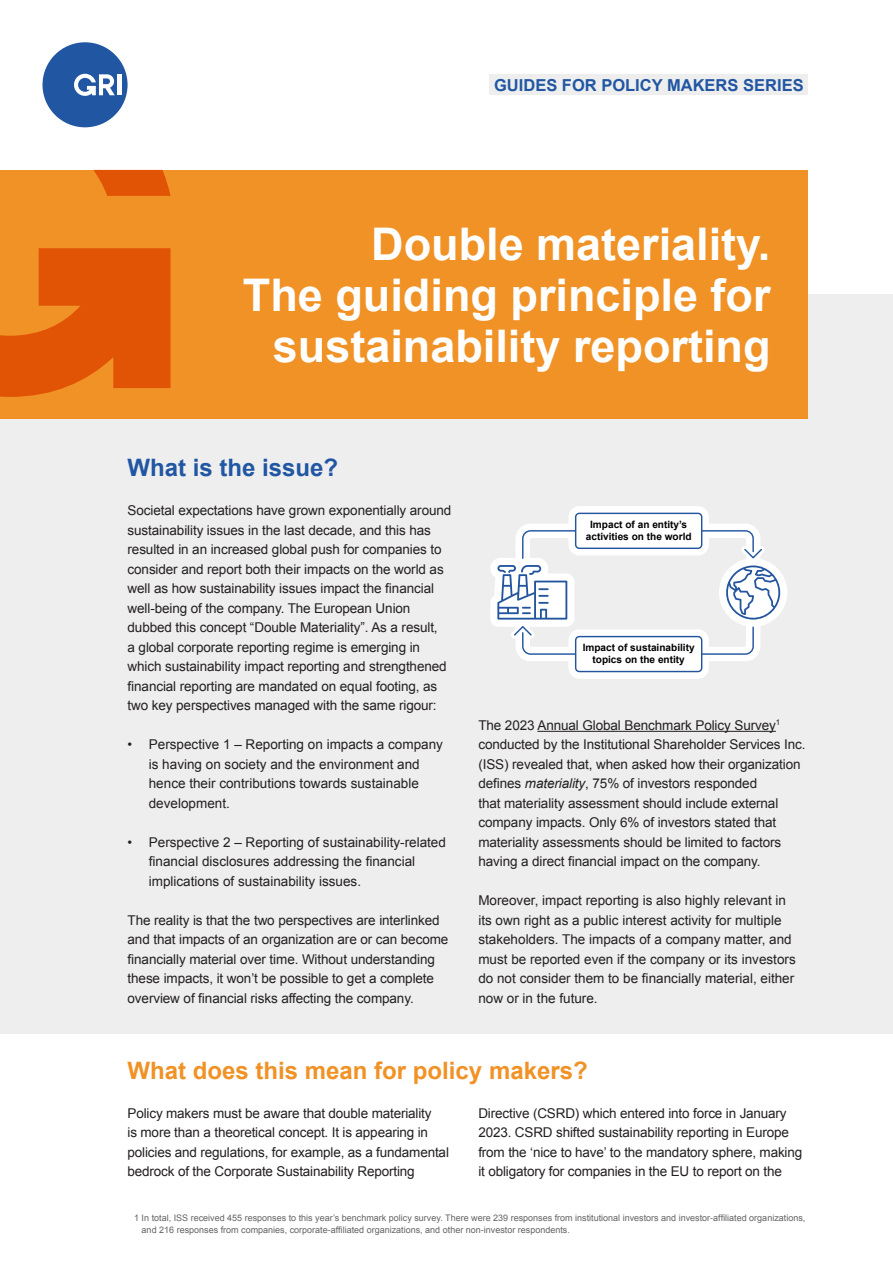
<style>
.page{position:relative;width:893px;height:1263px;background:#fff}
.page>*{position:absolute;margin:0;border:0;box-sizing:border-box;transform-origin:0 0}
.t1{font:700 45px/51px "Arial";color:#fff;text-align:right}
.t2{font:700 24px "Arial";color:#f09226}
.t3{font:700 24px "Arial";color:#2156a2}
.t4{font:700 16.5px "Arial";color:#2156a2}
.body{font:13.5px/19.5px "Arial";letter-spacing:-.01em;color:#231f20}
.t5{font:700 10.05px/12.1px "Arial";color:#000;text-align:center}
.body-2{font:9px/12px "Arial";color:#636366}
.s1{font-style:italic}
</style>
<div class="page">
<div style="left:0;top:294px;width:893px;height:739px;background:#eeeeef"></div>
<div style="left:43px;top:43px;width:85px;height:84px;background:#2156a2;border-radius:50%"></div>
<hr style="left:118px;top:74px;width:4px;height:21px;background:#fff">
<svg style="left:74px;top:74px;width:41px;height:22px"></svg>
<div style="left:0;top:170px;width:808px;height:248px;background:#f09226"></div>
<div style="left:490px;top:75px;width:318px;height:20px;background:#eeeeef"></div>
<svg style="left:0;top:248px;width:171px;height:149px"></svg>
<svg style="left:93px;top:170px;width:78px;height:26px;background:#e35c0a"></svg>
<hr style="left:537px;top:731px;width:239px;height:1px;background:#231f20">
<div style="left:516px;top:524px;width:244px;height:137px;border:14px solid #fff;border-radius:8px"></div>
<svg style="left:719px;top:539px;width:68px;height:88px"></svg>
<svg style="left:490px;top:506px;width:219px;height:173px"></svg>
<div style="left:576px;top:637px;width:126px;height:34px;background:#fff;border-radius:4px"></div>
<div style="left:575px;top:636px;width:127px;height:36px;border:1px solid #23559f;border-radius:4px"></div>
<div style="left:576px;top:513px;width:126px;height:35px;background:#fff;border-radius:4px"></div>
<div style="left:575px;top:513px;width:127px;height:36px;border:1px solid #23559f;border-radius:4px"></div>
<p class="t4" style="left:494px;top:74px;width:311px">GUIDES FOR POLICY MAKERS SERIES</p>
<h1 class="t1" style="left:371px;top:220px;width:401px">Double materiality.</h1>
<h1 class="t1" style="left:243px;top:271px;width:529px">The guiding principle for sustainability reporting</h1>
<h2 class="t3" style="left:128px;top:452px;width:212px">What is the issue?</h2>
<p class="body" style="left:128px;top:501px;width:325px">Societal expectations have grown exponentially around sustainability issues in the last decade, and this has resulted in an increased global push for companies to consider and report both their impacts on the world as well as how sustainability issues impact the financial well-being of the company. The European Union dubbed this concept “Double Materiality”. As a result,<br>a global corporate reporting regime is emerging in which sustainability impact reporting and strengthened financial reporting are mandated on equal footing, as two key perspectives managed with the same rigour:</p>
<p class="body" style="left:149px;top:735px;width:296px;text-indent:-21px">• Perspective 1 – Reporting on impacts a company is having on society and the environment and hence their contributions towards sustainable development.</p>
<p class="body" style="left:149px;top:832px;width:299px;text-indent:-21px">• Perspective 2 – Reporting of sustainability-related financial disclosures addressing the financial implications of sustainability issues.</p>
<p class="body" style="left:128px;top:910px;width:322px">The reality is that the two perspectives are interlinked and that impacts of an organization are or can become financially material over time. Without understanding these impacts, it won’t be possible to get a complete overview of financial risks affecting the company.</p>
<p class="t5" style="left:586px;top:518px;width:107px">Impact of an entity’s activities on the world</p>
<p class="t5" style="left:583px;top:641px;width:114px">Impact of sustainability topics on the entity</p>
<p class="body" style="left:478px;top:715px;width:329px">The 2023 Annual Global Benchmark Policy Survey<sup>1 </sup>conducted by the Institutional Shareholder Services Inc. (ISS) revealed that, when asked how their organization defines <span class="s1">materiality</span>, 75% of investors responded<br>that materiality assessment should include external company impacts. Only 6% of investors stated that materiality assessments should be limited to factors having a direct financial impact on the company.</p>
<p class="body" style="left:478px;top:891px;width:319px">Moreover, impact reporting is also highly relevant in its own right as a public interest activity for multiple stakeholders. The impacts of a company matter, and must be reported even if the company or its investors do not consider them to be financially material, either now or in the future.</p>
<h2 class="t2" style="left:128px;top:1054px;width:462px">What does this mean for policy makers?</h2>
<p class="body" style="left:128px;top:1103px;width:323px">Policy makers must be aware that double materiality<br>is more than a theoretical concept. It is appearing in policies and regulations, for example, as a fundamental bedrock of the Corporate Sustainability Reporting</p>
<p class="body" style="left:478px;top:1103px;width:325px">Directive (CSRD) which entered into force in January 2023. CSRD shifted sustainability reporting in Europe from the ‘nice to have’ to the mandatory sphere, making it obligatory for companies in the EU to report on the</p>
<p class="body-2" style="left:142px;top:1211px;width:665px;text-indent:-8px">1 In total, ISS received 455 responses to this year’s benchmark policy survey. There were 239 responses from institutional investors and investor-affiliated organizations, and 216 responses from companies, corporate-affiliated organizations, and other non-investor respondents.</p>
</div>
